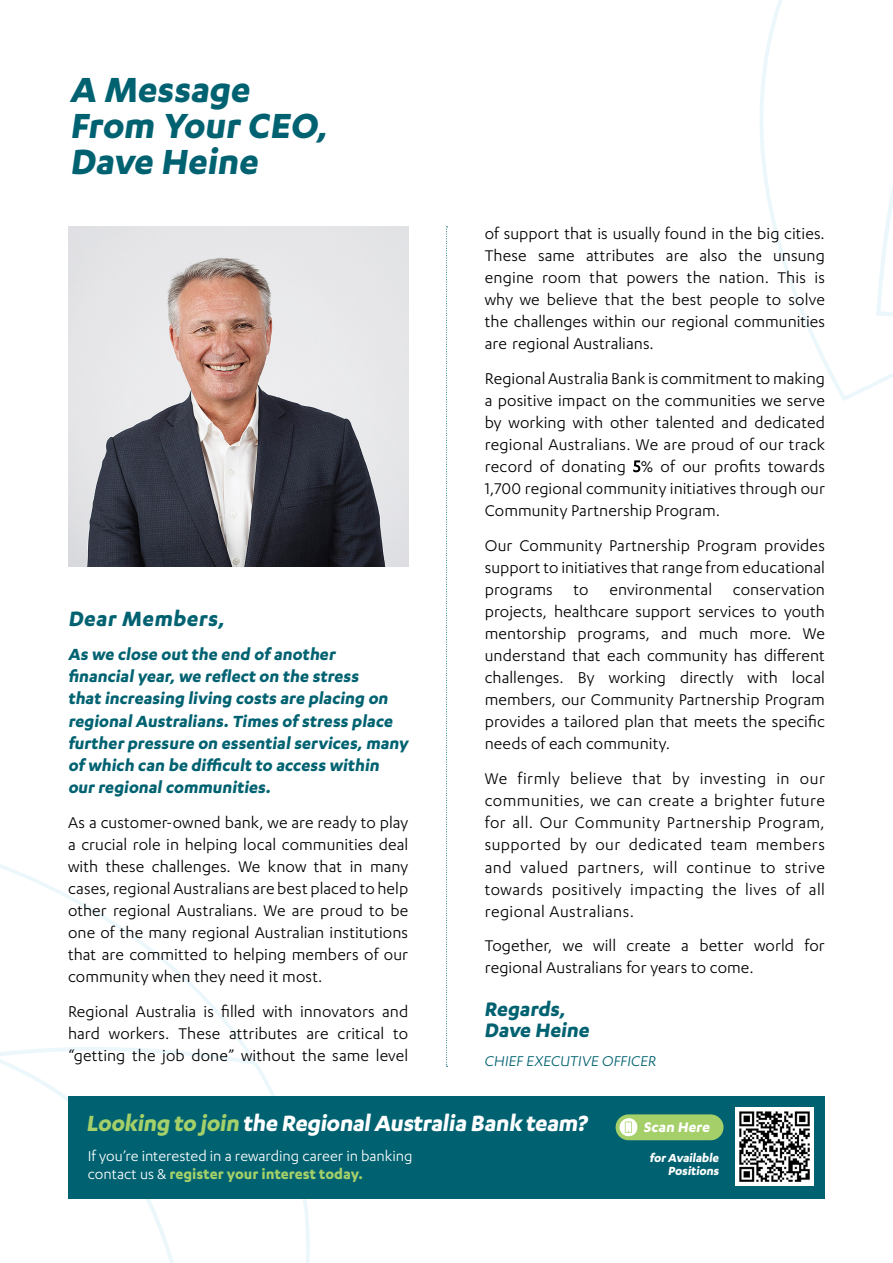
<style>
.page{position:relative;width:893px;height:1263px;background:#fff}
.page>*{position:absolute;margin:0;border:0;box-sizing:border-box;transform-origin:0 0}
.t1{font:700 40.5px/36px "Karbon";color:#006271}
.t2{font:700 25.5px "Karbon";color:#fff}
.t3{font:700 24px "Karbon";color:#006271}
.t4{font:700 22.5px/21px "Karbon";color:#006271}
.t5{font:700 18.75px/22px "Karbon";color:#006271}
.t6{font:18px/22px "Karbon";letter-spacing:.005em;color:#000;text-align:justify}
.t7{font:16.5px/18px "Karbon";letter-spacing:-.005em;color:#fff}
.t8{font:16.5px "Karbon";color:#006271}
.t9{font:700 16.05px "Karbon";color:#fff}
.t10{font:700 13.5px/13.5px "Karbon";color:#fff;text-align:right}
.s1{color:#a5d069}
.s2{font-weight:700;color:#a5d069}
</style>
<div class="page">
<svg style="left:760px;top:0;width:133px;height:401px"></svg>
<svg style="left:0;top:864px;width:326px;height:399px"></svg>
<img style="left:68px;top:227px;width:340px;height:340px">
<svg style="left:446px;top:227px;width:2px;height:840px"></svg>
<div style="left:68px;top:1096px;width:757px;height:102px;background:#006271"></div>
<img style="left:736px;top:1108px;width:78px;height:78px">
<div style="left:616px;top:1114px;width:107px;height:26px;background:#a5d069;border-radius:13px"></div>
<svg style="left:619px;top:1118px;width:19px;height:18px"></svg>
<h1 class="t1" style="left:70px;top:70px;width:265px">A Message<br>From Your CEO,<br>Dave Heine</h1>
<h3 class="t3" style="left:68px;top:605px;width:161px">Dear Members,</h3>
<p class="t5" style="left:68px;top:643px;width:342px">As we close out the end of another financialyear,we reflect on the stress<br>that increasing living costs are placing on regionalAustralians.Times of stress place further pressure on essentialservices,many of which can be difficult to access within our regionalcommunities.</p>
<p class="t6" style="left:68px;top:810px;width:342px">As a customer-owned bank, we are ready to play a crucial role in helping local communities deal with these challenges. We know that in many cases, regional Australians are best placed to help other regional Australians. We are proud to be one of the many regional Australian institutions that are committed to helping members of our community when they need it most.</p>
<p class="t6" style="left:68px;top:1000px;width:342px">Regional Australia is filled with innovators and hard workers. These attributes are critical to “getting the job done” without the same level</p>
<p class="t6" style="left:485px;top:222px;width:342px">of support that is usually found in the big cities.<br>These same attributes are also the unsung engine room that powers the nation. This is why we believe that the best people to solve the challenges within our regional communities are regional Australians.</p>
<p class="t6" style="left:485px;top:367px;width:342px">Regional Australia Bank is commitment to making a positive impact on the communities we serve by working with other talented and dedicated regional Australians. We are proud of our track record of donating 5% of our profits towards 1,700 regional community initiatives through our Community Partnership Program.</p>
<p class="t6" style="left:485px;top:534px;width:342px">Our Community Partnership Program provides support to initiatives that range from educational programs to environmental conservation projects, healthcare support services to youth mentorship programs, and much more. We understand that each community has different challenges. By working directly with local members, our Community Partnership Program provides a tailored plan that meets the specific needs of each community.</p>
<p class="t6" style="left:485px;top:767px;width:342px">We firmly believe that by investing in our communities, we can create a brighter future for all. Our Community Partnership Program, supported by our dedicated team members and valued partners, will continue to strive towards positively impacting the lives of all regional Australians.</p>
<p class="t6" style="left:485px;top:934px;width:342px">Together, we will create a better world for regional Australians for years to come.</p>
<p class="t4" style="left:484px;top:997px;width:110px">Regards,<br>Dave Heine</p>
<p class="t8" style="left:484px;top:1052px;width:175px">CHIEF EXECUTIVE OFFICER</p>
<h2 class="t2" style="left:86px;top:1109px;width:506px"><span class="s1">Looking to join</span> the RegionalAustralia Bank team?</h2>
<p class="t7" style="left:88px;top:1147px;width:326px">If you’re interested in a rewarding career in banking contact us &amp; <span class="s2">register your interest today.</span></p>
<p class="t9" style="left:644px;top:1118px;width:70px">Scan Here</p>
<p class="t10" style="left:650px;top:1150px;width:73px">for Available<br>Positions</p>
</div>
